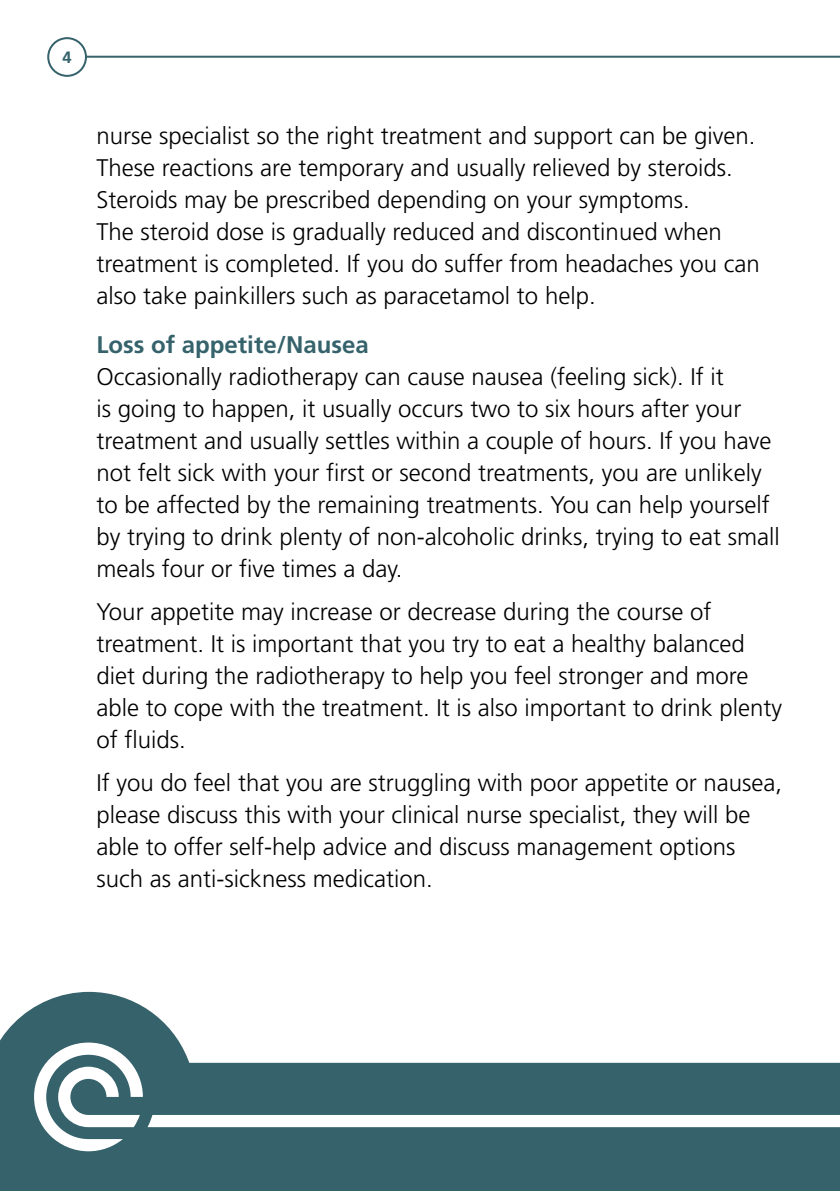
<style>
.page{position:relative;width:840px;height:1191px;background:#fff}
.page>*{position:absolute;margin:0;border:0;box-sizing:border-box;transform-origin:0 0}
.t1{font:300 24px/32px "Frutiger";color:#000}
.t2{font:700 24px "Frutiger";color:#35626b}
.t3{font:700 16.4px "Frutiger";color:#35626b}
</style>
<div class="page">
<hr style="left:67px;top:56px;width:772px;height:2px;background:#35626b">
<div style="left:48px;top:38px;width:38px;height:38px;background:#fff;border-radius:50%"></div>
<div style="left:47px;top:37px;width:40px;height:40px;border:2px solid #35626b;border-radius:50%"></div>
<svg style="left:0;top:991px;width:839px;height:200px"></svg>
<svg style="left:34px;top:1042px;width:805px;height:109px"></svg>
<p class="t3" style="left:62px;top:48px;width:11px">4</p>
<p class="t1" style="left:96px;top:119px;width:664px">nurse specialist so the right treatment and support can be given.<br>These reactions are temporary and usually relieved by steroids.<br>Steroids may be prescribed depending on your symptoms.<br>The steroid dose is gradually reduced and discontinued when treatment is completed. If you do suffer from headaches you can also take painkillers such as paracetamol to help.</p>
<p class="t2" style="left:96px;top:330px;width:274px">Loss of appetite/Nausea</p>
<p class="t1" style="left:96px;top:360px;width:684px">Occasionally radiotherapy can cause nausea (feeling sick). If it<br>is going to happen, it usually occurs two to six hours after your treatment and usually settles within a couple of hours. If you have not felt sick with your first or second treatments, you are unlikely to be affected by the remaining treatments. You can help yourself by trying to drink plenty of non-alcoholic drinks, trying to eat small meals four or five times a day.</p>
<p class="t1" style="left:96px;top:595px;width:686px">Your appetite may increase or decrease during the course of treatment. It is important that you try to eat a healthy balanced diet during the radiotherapy to help you feel stronger and more able to cope with the treatment. It is also important to drink plenty of fluids.</p>
<p class="t1" style="left:96px;top:767px;width:687px">If you do feel that you are struggling with poor appetite or nausea, please discuss this with your clinical nurse specialist, they will be able to offer self-help advice and discuss management options such as anti-sickness medication.</p>
</div>
